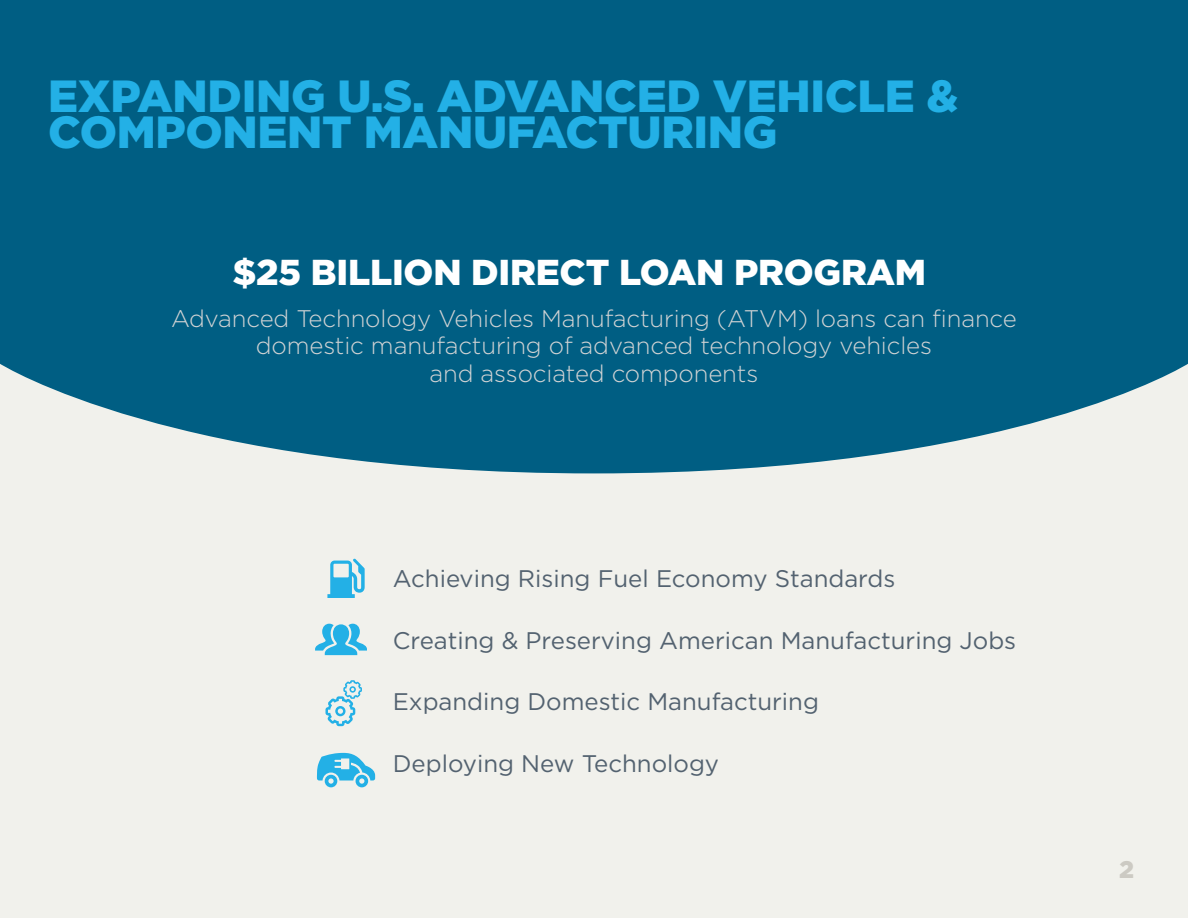
<style>
.page{position:relative;width:1188px;height:918px;background:#fff}
.page>*{position:absolute;margin:0;border:0;box-sizing:border-box;transform-origin:0 0}
.t1{font:900 45px/36px "Gotham";letter-spacing:-.005em;color:#23b0e6}
.t2{font:900 36px "Gotham";letter-spacing:-.005em;color:#fff}
.t3{font:300 24px/27.6px "Gotham";letter-spacing:-.005em;color:#d1d3d4;text-align:center}
.t4{font:24px "Gotham";color:#536270}
.t5{font:900 24px "Gotham";color:#cccac3}
</style>
<div class="page">
<div style="left:0;top:259px;width:1188px;height:659px;background:#f1f1ec"></div>
<div style="left:0;top:0;width:1188px;height:473px;background:#005e83"></div>
<svg style="left:317px;top:753px;width:58px;height:34px"></svg>
<svg style="left:327px;top:559px;width:38px;height:39px"></svg>
<svg style="left:325px;top:680px;width:37px;height:46px"></svg>
<svg style="left:315px;top:624px;width:52px;height:31px"></svg>
<h1 class="t1" style="left:48px;top:77px;width:912px">EXPANDING U.S. ADVANCED VEHICLE &amp;<br>COMPONENT MANUFACTURING</h1>
<h2 class="t2" style="left:232px;top:247px;width:695px">$25 BILLION DIRECT LOAN PROGRAM</h2>
<p class="t3" style="left:171px;top:304px;width:847px">Advanced Technology Vehicles Manufacturing (ATVM) loans can finance domestic manufacturing of advanced technology vehicles<br>and associated components</p>
<p class="t4" style="left:393px;top:563px;width:504px">Achieving Rising Fuel Economy Standards</p>
<p class="t4" style="left:393px;top:625px;width:625px">Creating &amp; Preserving American Manufacturing Jobs</p>
<p class="t4" style="left:393px;top:686px;width:428px">Expanding Domestic Manufacturing</p>
<p class="t4" style="left:393px;top:748px;width:328px">Deploying New Technology</p>
<p class="t5" style="left:1119px;top:852px;width:16px">2</p>
</div>
